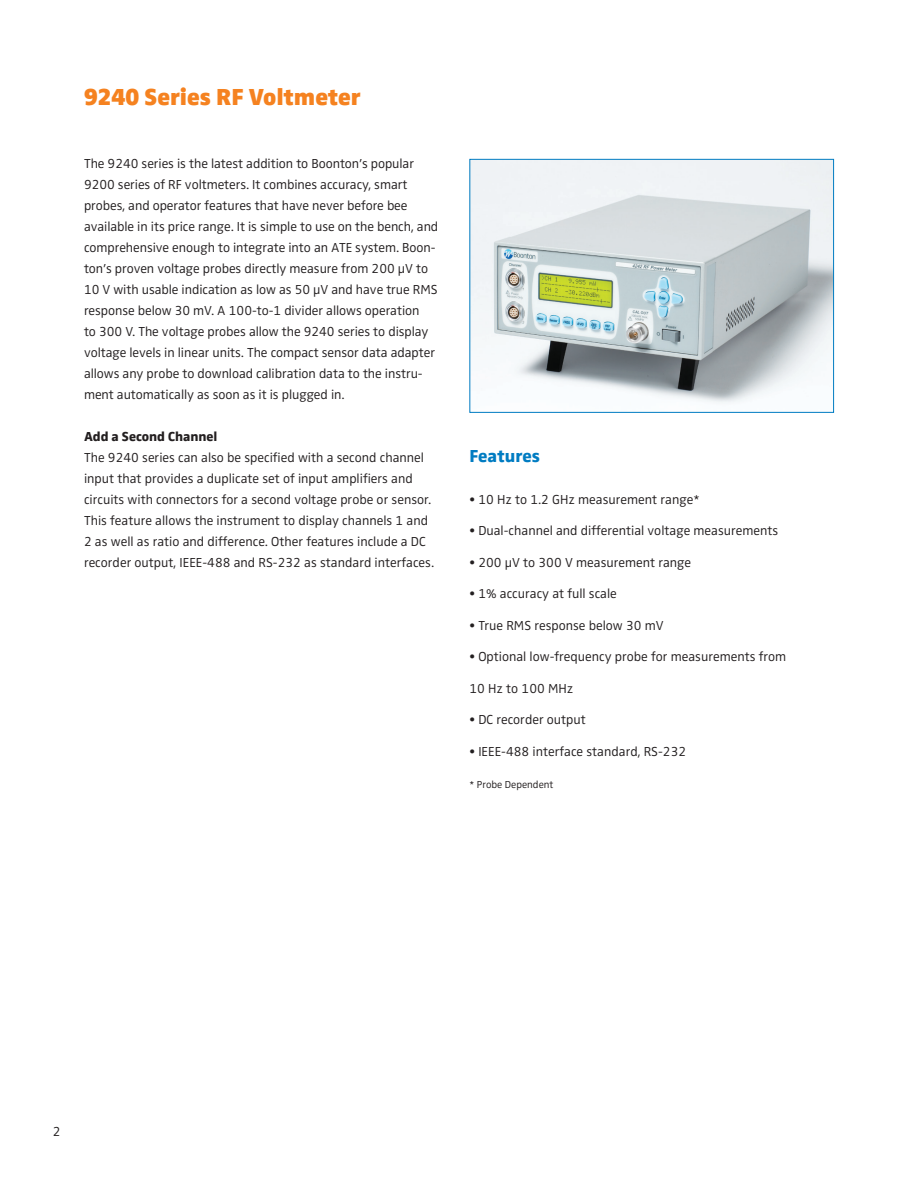
<style>
.page{position:relative;width:918px;height:1188px;background:#fff}
.page>*{position:absolute;margin:0;border:0;box-sizing:border-box;transform-origin:0 0}
.t1{font:900 24px "Zwo Pro";color:#f58220}
.t2{font:800 18px "Zwo Pro";color:#007cc2}
.t3{font:300 13.5px/21px "Zwo Pro";letter-spacing:-.005em;color:#231f20}
.t4{font:800 13.5px "Zwo Pro";color:#231f20}
.t5{font:300 10.5px "Zwo Pro";color:#231f20}
</style>
<div class="page">
<img style="left:472px;top:161px;width:360px;height:243px">
<div style="left:470px;top:159px;width:364px;height:254px;border:1px solid #007cc2"></div>
<h1 class="t1" style="left:84px;top:83px;width:278px">9240 Series RF Voltmeter</h1>
<p class="t3" style="left:84px;top:153px;width:356px">The 9240 series is the latest addition to Boonton’s popular 9200 series of RF voltmeters. It combines accuracy, smart probes, and operator features that have never before bee available in its price range. It is simple to use on the bench, and comprehensive enough to integrate into an ATE system. Boon&shy;ton’s proven voltage probes directly measure from 200 μV to 10 V with usable indication as low as 50 μV and have true RMS response below 30 mV. A 100-to-1 divider allows operation<br>to 300 V. The voltage probes allow the 9240 series to display voltage levels in linear units. The compact sensor data adapter allows any probe to download calibration data to the instru&shy;ment automatically as soon as it is plugged in.</p>
<p class="t4" style="left:84px;top:429px;width:135px">Add a Second Channel</p>
<p class="t3" style="left:84px;top:447px;width:352px">The 9240 series can also be specified with a second channel input that provides a duplicate set of input amplifiers and circuits with connectors for a second voltage probe or sensor.<br>This feature allows the instrument to display channels 1 and 2 as well as ratio and difference. Other features include a DC recorder output, IEEE-488 and RS-232 as standard interfaces.</p>
<h2 class="t2" style="left:470px;top:445px;width:72px">Features</h2>
<p class="t3" style="left:470px;top:489px;width:232px">• 10 Hz to 1.2 GHz measurement range*</p>
<p class="t3" style="left:470px;top:521px;width:310px">• Dual-channel and differential voltage measurements</p>
<p class="t3" style="left:470px;top:552px;width:223px">• 200 μV to 300 V measurement range</p>
<p class="t3" style="left:470px;top:584px;width:149px">• 1% accuracy at full scale</p>
<p class="t3" style="left:470px;top:615px;width:196px">• True RMS response below 30 mV</p>
<p class="t3" style="left:470px;top:647px;width:318px">• Optional low-frequency probe for measurements from</p>
<p class="t3" style="left:470px;top:678px;width:105px">10 Hz to 100 MHz</p>
<p class="t3" style="left:470px;top:710px;width:118px">• DC recorder output</p>
<p class="t3" style="left:470px;top:741px;width:218px">• IEEE-488 interface standard, RS-232</p>
<p class="t5" style="left:470px;top:778px;width:85px">* Probe Dependent</p>
<p class="t3" style="left:53px;top:1122px;width:9px">2</p>
</div>
